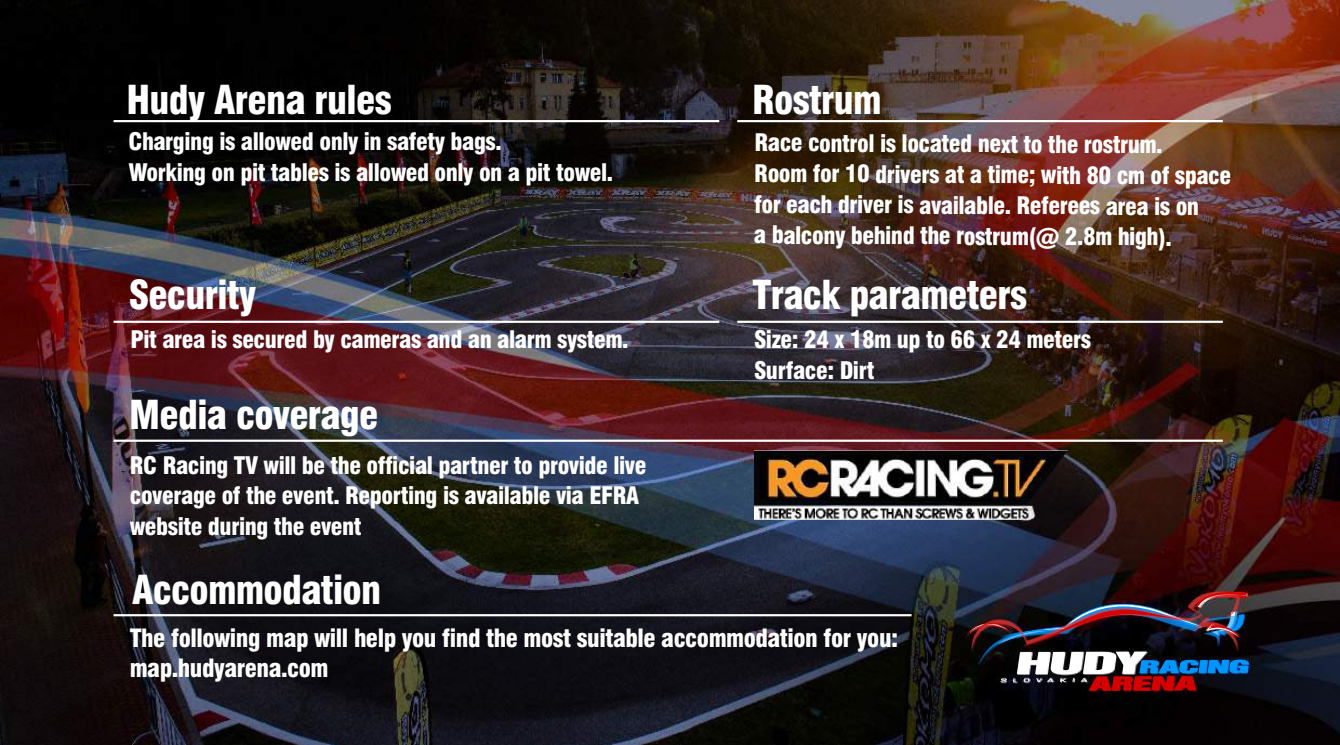
<style>
.page{position:relative;width:1340px;height:745px;background:#fff}
.page>*{position:absolute;margin:0;border:0;box-sizing:border-box;transform-origin:0 0}
.t1{font:900 condensed 38.93px "Swiss 721 BTCE";letter-spacing:-.02em;color:#fff}
.t2{font:900 condensed 24.53px/30.8px "Swiss 721 BTCE";letter-spacing:-.02em;color:#fff}
.t3{font:900 condensed 23.62px/30.8px "Swiss 721 BTCE";letter-spacing:-.02em;color:#fff}
</style>
<div class="page">
<img style="left:0;top:0;width:1339px;height:745px">
<img style="left:966px;top:591px;width:282px;height:99px">
<img style="left:754px;top:437px;width:314px;height:91px">
<hr style="left:737px;top:120px;width:485px;height:2px;background:#fff">
<hr style="left:114px;top:120px;width:605px;height:2px;background:#fff">
<hr style="left:737px;top:321px;width:485px;height:2px;background:#fff">
<hr style="left:114px;top:321px;width:605px;height:2px;background:#fff">
<hr style="left:114px;top:439px;width:1108px;height:3px;background:#fff">
<hr style="left:114px;top:614px;width:797px;height:2px;background:#fff">
<h1 class="t1" style="left:127px;top:73px;width:267px">Hudy Arena rules</h1>
<p class="t3" style="left:128px;top:125px;width:486px">Charging is allowed only in safety bags.<br>Working on pit tables is allowed only on a pit towel.</p>
<h1 class="t1" style="left:129px;top:269px;width:129px">Security</h1>
<p class="t3" style="left:130px;top:323px;width:499px">Pit area is secured by cameras and an alarm system.</p>
<h1 class="t1" style="left:129px;top:389px;width:251px">Media coverage</h1>
<p class="t3" style="left:130px;top:449px;width:518px">RC Racing TV will be the official partner to provide live coverage of the event. Reporting is available via EFRA website during the event</p>
<h1 class="t1" style="left:752px;top:73px;width:131px">Rostrum</h1>
<p class="t3" style="left:754px;top:127px;width:479px">Race control is located next to the rostrum.<br>Room for 10 drivers at a time; with 80 cm of space for each driver is available. Referees area is on<br>a balcony behind the rostrum(@ 2.8m high).</p>
<h1 class="t1" style="left:752px;top:269px;width:276px">Track parameters</h1>
<p class="t3" style="left:754px;top:323px;width:338px">Size: 24 x 18m up to 66 x 24 meters<br>Surface: Dirt</p>
<h1 class="t1" style="left:132px;top:563px;width:250px">Accommodation</h1>
<p class="t2" style="left:130px;top:621px;width:770px">The following map will help you find the most suitable accommodation for you: map.hudyarena.com</p>
</div>
